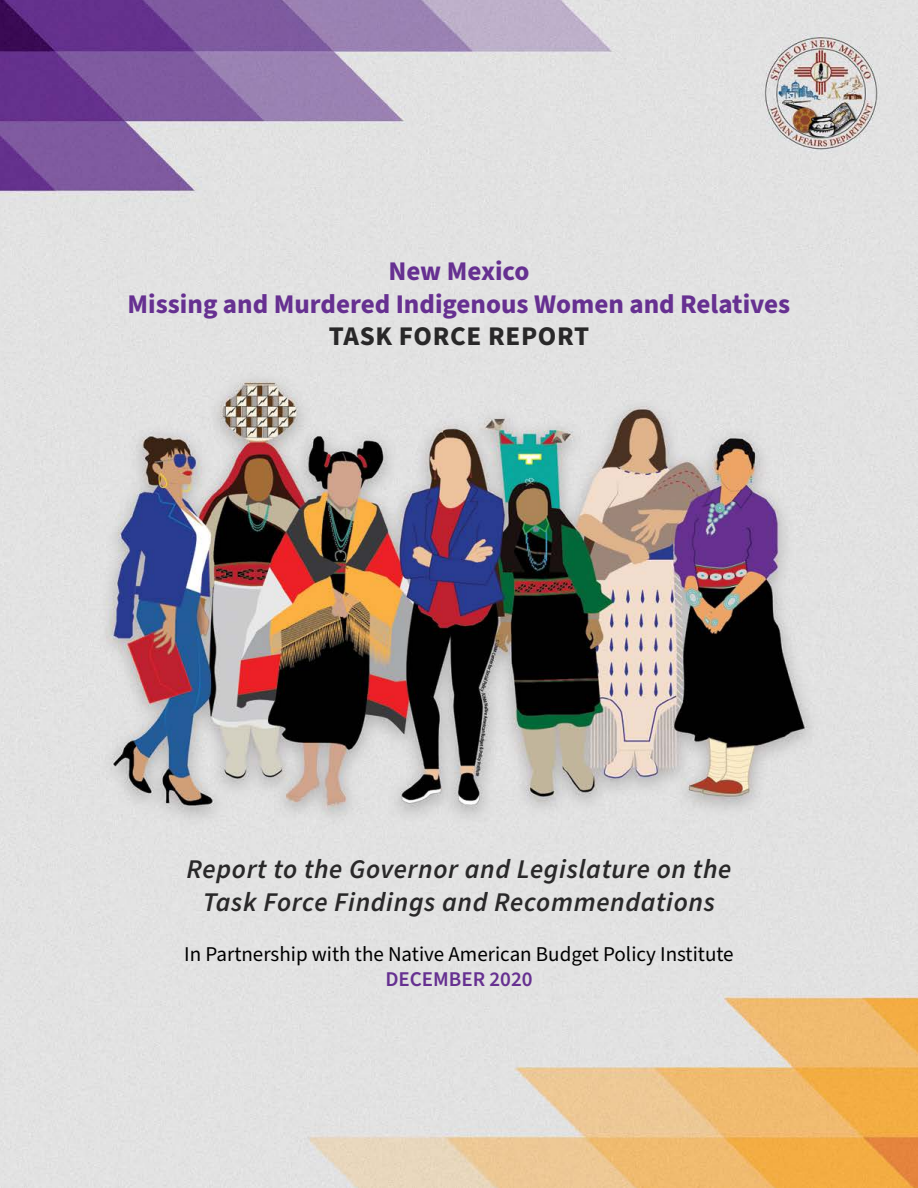
<style>
.page{position:relative;width:918px;height:1188px;background:#fff}
.page>*{position:absolute;margin:0;border:0;box-sizing:border-box;transform-origin:0 0}
.t1{font:italic 600 27px/32.4px "Source Sans Pro";letter-spacing:.025em;color:#292829;text-align:center}
.t2{font:700 27px/32.4px "Source Sans Pro";color:#663091;text-align:center}
.t3{font:700 27px "Source Sans Pro";letter-spacing:.025em;color:#292829}
.t4{font:21px "Source Sans Pro";color:#000}
.t5{font:600 21px "Source Sans Pro";color:#663091}
</style>
<div class="page">
<img style="left:0;top:0;width:918px;height:1188px">
<p class="t2" style="left:128px;top:256px;width:664px">New Mexico<br>Missing and Murdered Indigenous Women and Relatives</p>
<p class="t3" style="left:329px;top:318px;width:262px">TASK FORCE REPORT</p>
<p class="t1" style="left:187px;top:854px;width:546px">Report to the Governor and Legislature on the<br>Task Force Findings and Recommendations</p>
<p class="t4" style="left:184px;top:940px;width:551px">In Partnership with the Native American Budget Policy Institute</p>
<p class="t5" style="left:385px;top:965px;width:149px">DECEMBER 2020</p>
</div>
